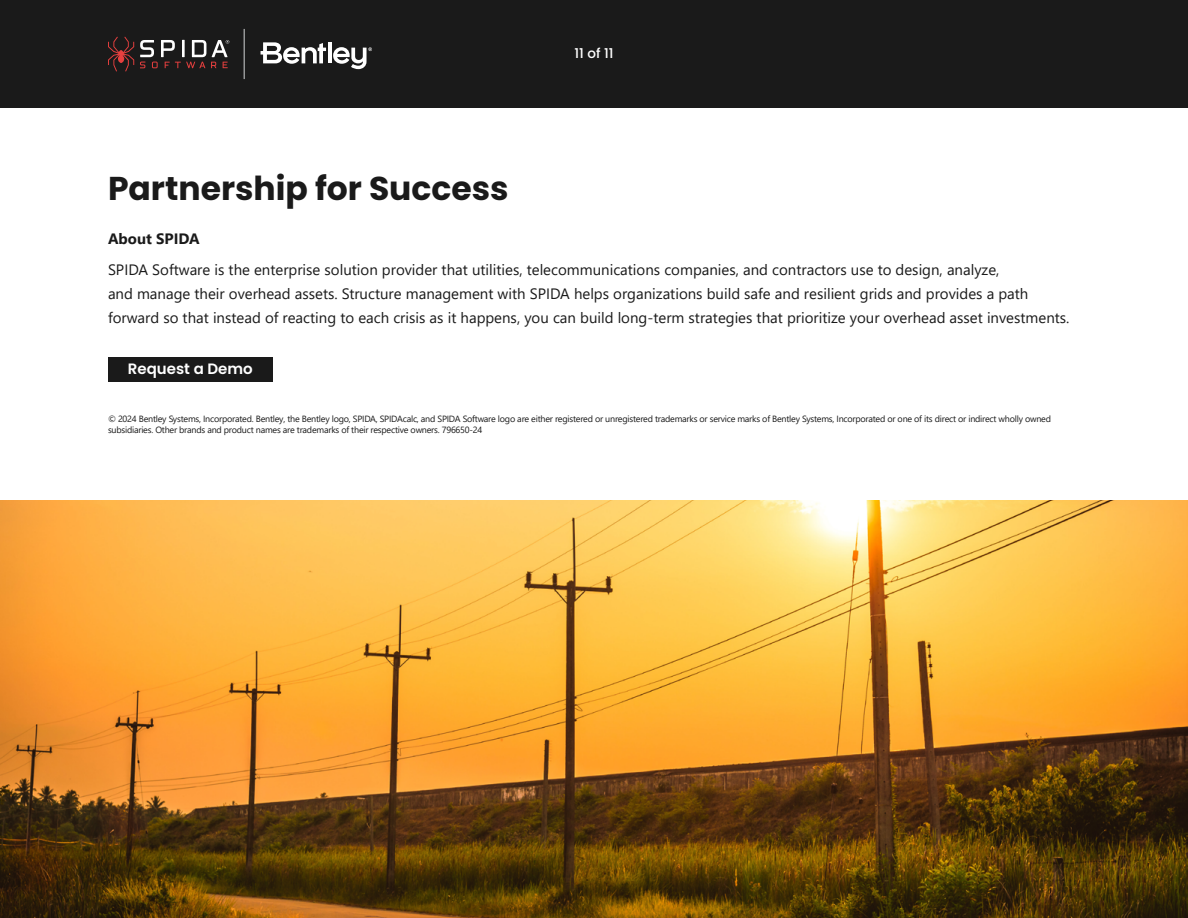
<style>
.page{position:relative;width:1188px;height:918px;background:#fff}
.page>*{position:absolute;margin:0;border:0;box-sizing:border-box;transform-origin:0 0}
.t1{font:700 33px "Poppins";color:#1a1a1a}
.t2{font:15px/24px "Segoe UI";color:#1a1a1a}
.t3{font:600 15px "Poppins";color:#fff}
.t4{font:700 15px "Segoe UI";color:#1a1a1a}
.t5{font:500 13.5px "Poppins";color:#fff}
.t6{font:9px/10.8px "Segoe UI";letter-spacing:-.025em;color:#1a1a1a}
</style>
<div class="page">
<div style="left:0;top:0;width:1188px;height:108px;background:#1a1a1a"></div>
<hr style="left:244px;top:29px;width:1px;height:50px;background:#d1d3d4">
<svg style="left:261px;top:42px;width:65px;height:22px"></svg>
<hr style="left:328px;top:42px;width:3px;height:21px;background:#fff">
<svg style="left:333px;top:47px;width:39px;height:22px"></svg>
<svg style="left:108px;top:37px;width:26px;height:34px"></svg>
<svg style="left:140px;top:40px;width:89px;height:28px"></svg>
<img style="left:0;top:500px;width:1188px;height:418px">
<div style="left:108px;top:357px;width:165px;height:24px;background:#1a1a1a"></div>
<p class="t5" style="left:574px;top:46px;width:41px">11 of 11</p>
<h1 class="t1" style="left:108px;top:169px;width:402px">Partnership for Success</h1>
<p class="t4" style="left:108px;top:225px;width:93px">About SPIDA</p>
<p class="t2" style="left:108px;top:256px;width:963px">SPIDA Software is the enterprise solution provider that utilities, telecommunications companies, and contractors use to design, analyze,<br>and manage their overhead assets. Structure management with SPIDA helps organizations build safe and resilient grids and provides a path forward so that instead of reacting to each crisis as it happens, you can build long-term strategies that prioritize your overhead asset investments.</p>
<p class="t3" style="left:128px;top:360px;width:126px">Request a Demo</p>
<p class="t6" style="left:108px;top:412px;width:945px">© 2024 Bentley Systems, Incorporated. Bentley, the Bentley logo, SPIDA, SPIDAcalc, and SPIDA Software logo are either registered or unregistered trademarks or service marks of Bentley Systems, Incorporated or one of its direct or indirect wholly owned subsidiaries. Other brands and product names are trademarks of their respective owners. 796650-24</p>
</div>
